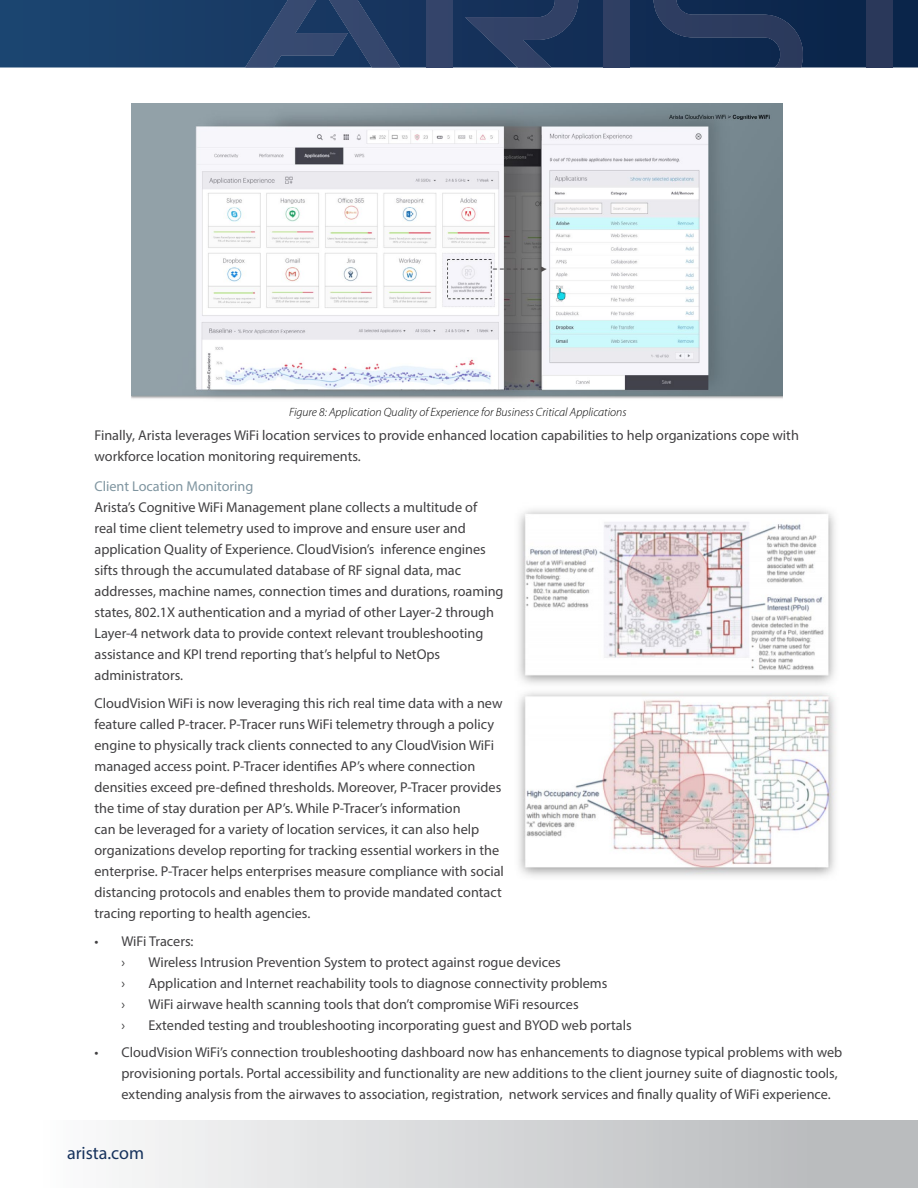
<style>
.page{position:relative;width:918px;height:1188px;background:#fff}
.page>*{position:absolute;margin:0;border:0;box-sizing:border-box;transform-origin:0 0}
.t1{font:18px "Myriad Pro";color:#16325c}
.t2{font:14.25px/21px "Myriad Pro";color:#414042}
.t3{font:14.25px "Myriad Pro";color:#7f95a0}
.t4{font:italic 300 12px "Myriad Pro";color:#000}
</style>
<div class="page">
<svg style="left:0;top:0;width:918px;height:68px;background:#173861"></svg>
<div style="left:426px;top:0;width:26px;height:68px;background:#34446a"></div>
<svg style="left:465px;top:0;width:113px;height:68px;background:#233960"></svg>
<svg style="left:245px;top:0;width:155px;height:68px;background:#284169"></svg>
<div style="left:604px;top:0;width:26px;height:68px;background:#2f3f63"></div>
<svg style="left:654px;top:0;width:149px;height:68px;background:#1c3257"></svg>
<div style="left:867px;top:0;width:26px;height:68px;background:#2a385a"></div>
<div style="left:0;top:1120px;width:918px;height:68px;background:linear-gradient(to right,#fff,#b3b5b7)"></div>
<img style="left:132px;top:104px;width:650px;height:295px">
<img style="left:518px;top:509px;width:319px;height:368px">
<p class="t4" style="left:289px;top:405px;width:339px">Figure 8: Application Quality of Experience for Business Critical Applications</p>
<p class="t2" style="left:94px;top:424px;width:706px">Finally, Arista leverages WiFi location services to provide enhanced location capabilities to help organizations cope with workforce location monitoring requirements.</p>
<p class="t3" style="left:94px;top:477px;width:161px">Client Location Monitoring</p>
<p class="t2" style="left:94px;top:496px;width:411px">Arista’s Cognitive WiFi Management plane collects a multitude of<br>real time client telemetry used to improve and ensure user and application Quality of Experience. CloudVision’s inference engines sifts through the accumulated database of RF signal data, mac addresses, machine names, connection times and durations, roaming states, 802.1X authentication and a myriad of other Layer-2 through Layer-4 network data to provide context relevant troubleshooting assistance and KPI trend reporting that’s helpful to NetOps administrators.</p>
<p class="t2" style="left:94px;top:692px;width:411px">CloudVision WiFi is now leveraging this rich real time data with a new feature called P-tracer. P-Tracer runs WiFi telemetry through a policy engine to physically track clients connected to any CloudVision WiFi managed access point. P-Tracer identifies AP’s where connection densities exceed pre-defined thresholds. Moreover, P-Tracer provides the time of stay duration per AP’s. While P-Tracer’s information<br>can be leveraged for a variety of location services, it can also help organizations develop reporting for tracking essential workers in the enterprise. P-Tracer helps enterprises measure compliance with social distancing protocols and enables them to provide mandated contact tracing reporting to health agencies.</p>
<p class="t2" style="left:122px;top:930px;width:74px;text-indent:-27px">• WiFi Tracers: ›</p>
<p class="t2" style="left:149px;top:951px;width:414px">Wireless Intrusion Prevention System to protect against rogue devices</p>
<p class="t2" style="left:122px;top:972px;width:5px">›</p>
<p class="t2" style="left:149px;top:972px;width:460px">Application and Internet reachability tools to diagnose connectivity problems</p>
<p class="t2" style="left:122px;top:993px;width:5px">›</p>
<p class="t2" style="left:149px;top:993px;width:432px">WiFi airwave health scanning tools that don’t compromise WiFi resources</p>
<p class="t2" style="left:122px;top:1014px;width:5px">›</p>
<p class="t2" style="left:149px;top:1014px;width:485px">Extended testing and troubleshooting incorporating guest and BYOD web portals</p>
<p class="t2" style="left:122px;top:1042px;width:722px;text-indent:-27px">• CloudVision WiFi’s connection troubleshooting dashboard now has enhancements to diagnose typical problems with web provisioning portals. Portal accessibility and functionality are new additions to the client journey suite of diagnostic tools, extending analysis from the airwaves to association, registration, network services and finally quality of WiFi experience.</p>
<p class="t1" style="left:67px;top:1142px;width:79px">arista.com</p>
</div>
